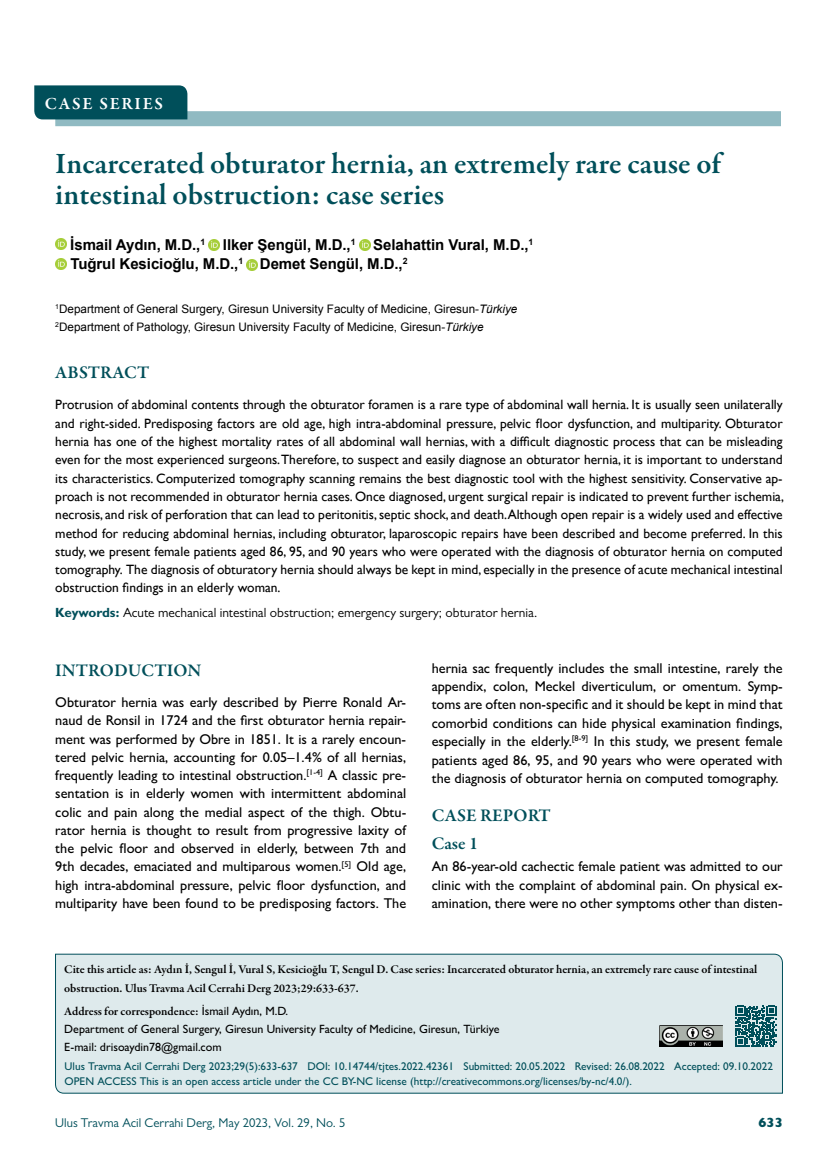
<style>
.page{position:relative;width:838px;height:1170px;background:#fff}
.page>*{position:absolute;margin:0;border:0;box-sizing:border-box;transform-origin:0 0}
.t1{font:600 30px/31.5px "Garamond Premr Pro";color:#004f5a}
.t2{font:600 18px/27.9px "Garamond Premr Pro";letter-spacing:.005em;color:#004f5a}
.t3{font:600 17.25px "Garamond Premr Pro";letter-spacing:.1em;color:#fff}
.t4{font:700 15px/19.5px "Arial";letter-spacing:-.005em;color:#000}
.t5{font:500 14.25px/18.3px "Gill Sans MT Pro";color:#000;text-align:justify}
.t6{font:13.5px/18.3px "Gill Sans";color:#000;text-align:justify}
.t7{font:800 13.5px "Gill Sans MT Pro";color:#004f5a}
.t8{font:13.35px "Gill Sans MT Pro";color:#000}
.t9{font:12.75px "Gill Sans MT Pro";color:#004f5a}
.t10{font:600 12px/19.2px "Garamond Premr Pro";letter-spacing:-.005em;color:#000}
.t11{font:500 12px/18px "Gill Sans MT Pro";color:#000}
.t12{font:11.7px/18px "Arial";color:#000}
.t13{font:500 11.25px/15px "Gill Sans MT Pro";color:#004f5a}
.s1{font-style:italic}
.s2{font-weight:700;color:#004f5a}
.s3{font-family:"Gill Sans MT Pro";font-weight:500}
</style>
<div class="page">
<div style="left:55px;top:111px;width:726px;height:15px;background:#90bac2"></div>
<svg style="left:55px;top:238px;width:11px;height:11px"></svg>
<svg style="left:55px;top:258px;width:11px;height:11px"></svg>
<div style="left:34px;top:85px;width:153px;height:34px;background:#004f5a"></div>
<div style="left:55px;top:953px;width:728px;height:140px;background:#deeaec"></div>
<svg style="left:735px;top:1005px;width:41px;height:41px;background:#447e86"></svg>
<img style="left:660px;top:1024px;width:63px;height:22px">
<svg style="left:208px;top:239px;width:11px;height:11px"></svg>
<svg style="left:359px;top:239px;width:11px;height:11px"></svg>
<svg style="left:246px;top:259px;width:11px;height:11px"></svg>
<p class="t3" style="left:45px;top:93px;width:120px">CASE SERIES</p>
<h1 class="t1" style="left:55px;top:148px;width:667px">Incarcerated obturator hernia, an extremely rare cause of intestinal obstruction: case series</h1>
<p class="t4" style="left:70px;top:235px;width:464px">İsmail Aydın, M.D.,<sup>1</sup> Ilker Şengül, M.D.,<sup>1</sup> Selahattin Vural, M.D.,<sup>1<br></sup>Tuğrul Kesicioğlu, M.D.,<sup>1</sup> Demet Sengül, M.D.,<sup>2</sup></p>
<p class="t12" style="left:55px;top:300px;width:463px"><sup>1</sup>Department of General Surgery, Giresun University Faculty of Medicine, Giresun-<span class="s1">Türkiye<br></span><sup>2</sup>Department of Pathology, Giresun University Faculty of Medicine, Giresun-<span class="s1">Türkiye</span></p>
<h2 class="t2" style="left:55px;top:359px;width:95px">ABSTRACT</h2>
<p class="t6" style="left:55px;top:396px;width:730px">Protrusion of abdominal contents through the obturator foramen is a rare type of abdominal wall hernia. It is usually seen unilaterally and right-sided. Predisposing factors are old age, high intra-abdominal pressure, pelvic floor dysfunction, and multiparity. Obturator hernia has one of the highest mortality rates of all abdominal wall hernias, with a difficult diagnostic process that can be misleading even for the most experienced surgeons. Therefore, to suspect and easily diagnose an obturator hernia, it is important to understand its characteristics. Computerized tomography scanning remains the best diagnostic tool with the highest sensitivity. Conservative ap&shy;proach is not recommended in obturator hernia cases. Once diagnosed, urgent surgical repair is indicated to prevent further ischemia, necrosis, and risk of perforation that can lead to peritonitis, septic shock, and death.Although open repair is a widely used and effective method for reducing abdominal hernias, including obturator, laparoscopic repairs have been described and become preferred. In this study, we present female patients aged 86, 95, and 90 years who were operated with the diagnosis of obturator hernia on computed tomography. The diagnosis of obturatory hernia should always be kept in mind, especially in the presence of acute mechanical intestinal obstruction findings in an elderly woman.</p>
<p class="t8" style="left:55px;top:604px;width:483px"><span class="s2">Keywords:</span> Acute mechanical intestinal obstruction; emergency surgery; obturator hernia.</p>
<h2 class="t2" style="left:55px;top:656px;width:148px">INTRODUCTION</h2>
<p class="t5" style="left:55px;top:693px;width:352px">Obturator hernia was early described by Pierre Ronald Ar&shy;naud de Ronsil in 1724 and the first obturator hernia repair&shy;ment was performed by Obre in 1851. It is a rarely encoun&shy;tered pelvic hernia, accounting for 0.05–1.4% of all hernias, frequently leading to intestinal obstruction.<sup>[1-4]</sup> A classic pre&shy;sentation is in elderly women with intermittent abdominal colic and pain along the medial aspect of the thigh. Obtu&shy;rator hernia is thought to result from progressive laxity of the pelvic floor and observed in elderly, between 7th and 9th decades, emaciated and multiparous women.<sup>[5]</sup> Old age, high intra-abdominal pressure, pelvic floor dysfunction, and multiparity have been found to be predisposing factors. The</p>
<p class="t5" style="left:432px;top:658px;width:352px">hernia sac frequently includes the small intestine, rarely the appendix, colon, Meckel diverticulum, or omentum. Symp&shy;toms are often non-specific and it should be kept in mind that comorbid conditions can hide physical examination findings, especially in the elderly.<sup>[8-9]</sup> In this study, we present female patients aged 86, 95, and 90 years who were operated with the diagnosis of obturator hernia on computed tomography.</p>
<h2 class="t2" style="left:432px;top:801px;width:120px">CASE REPORT<br>Case 1</h2>
<p class="t5" style="left:432px;top:857px;width:352px">An 86-year-old cachectic female patient was admitted to our clinic with the complaint of abdominal pain. On physical ex&shy;amination, there were no other symptoms other than disten-</p>
<p class="t10" style="left:64px;top:959px;width:694px">Cite this article as: Aydın İ, Sengul İ, Vural S, Kesicioğlu T, Sengul D. Case series: Incarcerated obturator hernia, an extremely rare cause of intestinal obstruction. Ulus Travma Acil Cerrahi Derg 2023;29:633-637.</p>
<p class="t10" style="left:64px;top:1001px;width:225px">Address for correspondence: <span class="s3">İsmail Aydın, M.D.</span></p>
<p class="t11" style="left:64px;top:1019px;width:437px">Department of General Surgery, Giresun University Faculty of Medicine, Giresun, Türkiye<br>E-mail: drisoaydin78@gmail.com</p>
<p class="t13" style="left:65px;top:1058px;width:710px">Ulus Travma Acil Cerrahi Derg 2023;29(5):633-637 DOI: 10.14744/tjtes.2022.42361 Submitted: 20.05.2022 Revised: 26.08.2022 Accepted: 09.10.2022<br>OPEN ACCESS This is an open access article under the CC BY-NC license (http://creativecommons.org/licenses/by-nc/4.0/).</p>
<p class="t9" style="left:55px;top:1115px;width:291px">Ulus Travma Acil Cerrahi Derg, May 2023, Vol. 29, No. 5</p>
<p class="t7" style="left:758px;top:1114px;width:26px">633</p>
</div>
